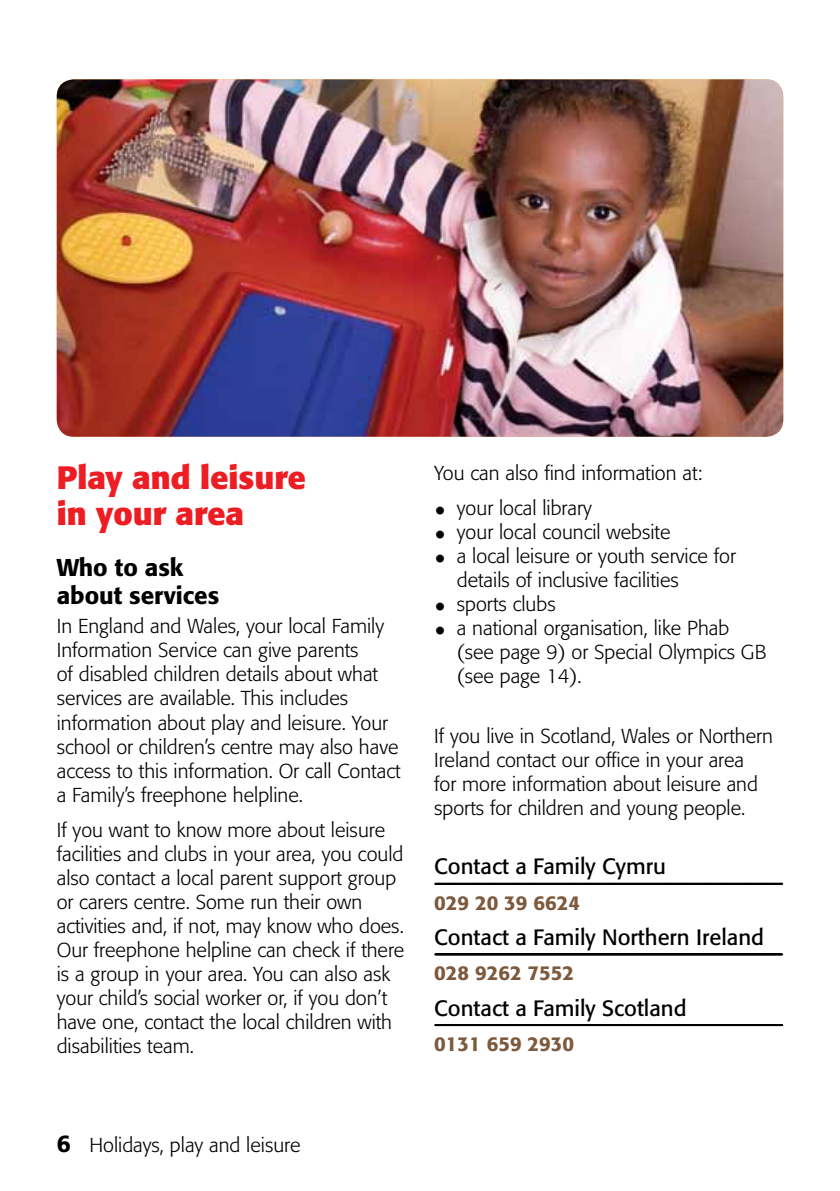
<style>
.page{position:relative;width:840px;height:1191px;background:#fff}
.page>*{position:absolute;margin:0;border:0;box-sizing:border-box;transform-origin:0 0}
.t1{font:700 32px/36px "Formata BQ";color:#ed1d24}
.t2{font:500 24px/28px "Formata BQ";color:#000}
.t3{font:22px "Formata BQ";color:#000}
.t4{font:300 20px/24px "Formata BQ";color:#000}
.t5{font:500 20px "Formata BQ";color:#7d5a3e}
.s1{font-family:"Arial";font-weight:900;font-size:24px}
.s2{font-weight:500;font-size:24px}
</style>
<div class="page">
<svg style="left:435px;top:882px;width:346px;height:2px"></svg>
<svg style="left:435px;top:953px;width:346px;height:2px"></svg>
<svg style="left:435px;top:1024px;width:346px;height:2px"></svg>
<img style="left:57px;top:79px;width:725px;height:358px">
<h1 class="t1" style="left:57px;top:459px;width:250px">Play and leisure in your area</h1>
<p class="t2" style="left:57px;top:553px;width:164px">Who to ask about services</p>
<p class="t4" style="left:57px;top:614px;width:345px">In England and Wales, your local Family Information Service can give parents<br>of disabled children details about what services are available. This includes information about play and leisure. Your school or children’s centre may also have access to this information. Or call Contact a Family’s freephone helpline.</p>
<p class="t4" style="left:57px;top:818px;width:349px">If you want to know more about leisure facilities and clubs in your area, you could also contact a local parent support group or carers centre. Some run their own activities and, if not, may know who does.<br>Our freephone helpline can check if there is a group in your area. You can also ask your child’s social worker or, if you don’t have one, contact the local children with disabilities team.</p>
<p class="t4" style="left:434px;top:461px;width:269px">You can also find information at:</p>
<p class="t4" style="left:434px;top:496px;width:159px"><span class="s1">•</span> your local library</p>
<p class="t4" style="left:434px;top:520px;width:238px"><span class="s1">•</span> your local council website</p>
<p class="t4" style="left:456px;top:544px;width:280px;text-indent:-23px"><span class="s1">•</span> a local leisure or youth service for details of inclusive facilities</p>
<p class="t4" style="left:434px;top:592px;width:123px"><span class="s1">•</span> sports clubs</p>
<p class="t4" style="left:456px;top:616px;width:311px;text-indent:-23px"><span class="s1">•</span> a national organisation, like Phab (see page 9) or Special Olympics GB (see page 14).</p>
<p class="t4" style="left:434px;top:724px;width:340px">If you live in Scotland, Wales or Northern Ireland contact our office in your area<br>for more information about leisure and sports for children and young people.</p>
<p class="t3" style="left:434px;top:853px;width:233px">Contact a Family Cymru</p>
<p class="t5" style="left:434px;top:890px;width:147px">029 20 39 6624</p>
<p class="t3" style="left:434px;top:923px;width:331px">Contact a Family Northern Ireland</p>
<p class="t5" style="left:434px;top:961px;width:141px">028 9262 7552</p>
<p class="t3" style="left:434px;top:994px;width:254px">Contact a Family Scotland</p>
<p class="t5" style="left:434px;top:1031px;width:141px">0131 659 2930</p>
<p class="t4" style="left:57px;top:1133px;width:245px"><span class="s2">6</span> Holidays, play and leisure</p>
</div>
